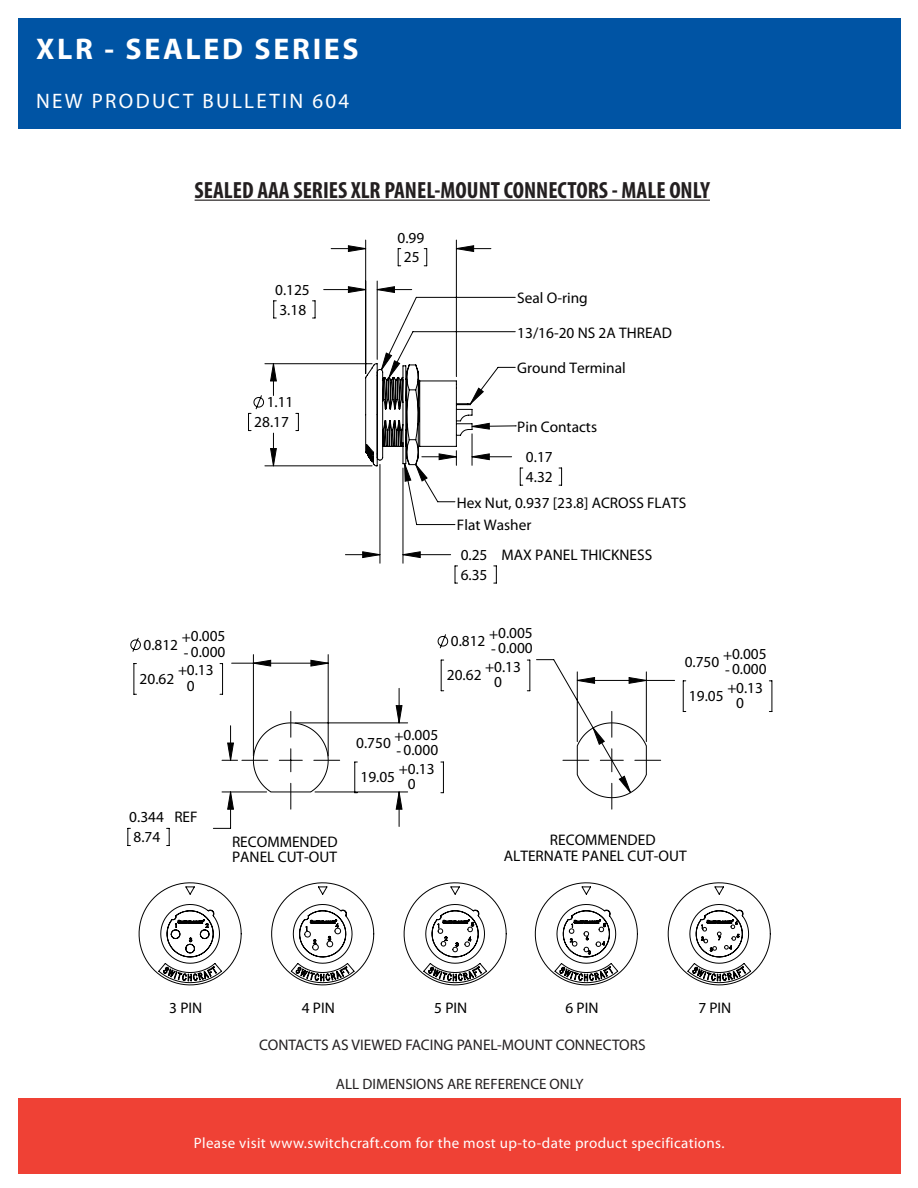
<style>
.page{position:relative;width:918px;height:1188px;background:#fff}
.page>*{position:absolute;margin:0;border:0;box-sizing:border-box;transform-origin:0 0}
.t1{font:700 30px "Myriad Pro";letter-spacing:.09em;color:#fff}
.t2{font:700 condensed 23.55px "Myriad Pro";color:#231f20}
.t3{font:21px "Myriad Pro";letter-spacing:.11em;color:#fff}
.t4{font:15.3px/15.3px "Myriad Pro";color:#010101}
.t5{font:15.3px "Myriad Pro";color:#231f20}
.t6{font:15px "Myriad Pro";letter-spacing:.025em;color:#fff}
.t7{font:15px "Myriad Pro";color:#231f20}
</style>
<div class="page">
<div style="left:18px;top:19px;width:882px;height:110px;background:#0054a4"></div>
<div style="left:18px;top:1099px;width:882px;height:75px;background:#ef4135"></div>
<hr style="left:195px;top:200px;width:515px;height:1px;background:#231f20">
<svg style="left:130px;top:637px;width:11px;height:15px"></svg>
<svg style="left:127px;top:654px;width:646px;height:192px"></svg>
<svg style="left:271px;top:246px;width:218px;height:312px"></svg>
<svg style="left:228px;top:660px;width:418px;height:149px"></svg>
<svg style="left:365px;top:363px;width:108px;height:104px"></svg>
<svg style="left:138px;top:882px;width:104px;height:104px"></svg>
<svg style="left:271px;top:882px;width:104px;height:104px"></svg>
<svg style="left:403px;top:882px;width:104px;height:104px"></svg>
<svg style="left:534px;top:882px;width:104px;height:104px"></svg>
<svg style="left:667px;top:882px;width:104px;height:104px"></svg>
<h1 class="t1" style="left:36px;top:31px;width:324px">XLR - SEALED SERIES</h1>
<h3 class="t3" style="left:36px;top:93px;width:315px">NEW PRODUCT BULLETIN 604</h3>
<h2 class="t2" style="left:195px;top:176px;width:517px">SEALED AAA SERIES XLR PANEL-MOUNT CONNECTORS - MALE ONLY</h2>
<p class="t4" style="left:275px;top:281px;width:36px;line-height:19.6px">0.125<br>3.18</p>
<p class="t4" style="left:254px;top:394px;width:41px;line-height:19.6px;text-align:right">1.11<br>28.17</p>
<p class="t4" style="left:144px;top:638px;width:36px">0.812</p>
<p class="t4" style="left:182px;top:630px;width:45px">+0.005 -0.000</p>
<p class="t4" style="left:140px;top:673px;width:36px">20.62</p>
<p class="t4" style="left:187px;top:664px;width:28px;text-indent:-9px">+0.13<br>0</p>
<p class="t4" style="left:129px;top:809px;width:36px;line-height:19.6px">0.344<br>8.74</p>
<p class="t4" style="left:174px;top:811px;width:25px">REF</p>
<p class="t4" style="left:232px;top:835px;width:107px">RECOMMENDED<br>PANEL CUT-OUT</p>
<p class="t4" style="left:398px;top:229px;width:28px;line-height:19.6px;text-align:center">0.99<br>25</p>
<p class="t4" style="left:517px;top:292px;width:72px">Seal O-ring</p>
<p class="t4" style="left:517px;top:326px;width:156px">13/16-20 NS 2A THREAD</p>
<p class="t4" style="left:517px;top:362px;width:110px">Ground Terminal</p>
<p class="t4" style="left:517px;top:420px;width:81px">Pin Contacts</p>
<p class="t4" style="left:526px;top:448px;width:28px;line-height:19.6px">0.17<br>4.32</p>
<p class="t4" style="left:457px;top:492px;width:231px;line-height:22.8px">Hex Nut, 0.937 [23.8] ACROSS FLATS<br>Flat Washer</p>
<p class="t4" style="left:461px;top:546px;width:28px;line-height:19.6px">0.25<br>6.35</p>
<p class="t4" style="left:502px;top:548px;width:152px">MAX PANEL THICKNESS</p>
<p class="t4" style="left:451px;top:635px;width:36px">0.812</p>
<p class="t4" style="left:489px;top:626px;width:45px">+0.005 -0.000</p>
<p class="t4" style="left:447px;top:669px;width:36px">20.62</p>
<p class="t4" style="left:494px;top:660px;width:28px;text-indent:-9px">+0.13<br>0</p>
<p class="t4" style="left:356px;top:737px;width:36px">0.750</p>
<p class="t4" style="left:395px;top:728px;width:45px">+0.005 -0.000</p>
<p class="t4" style="left:361px;top:771px;width:36px">19.05</p>
<p class="t4" style="left:408px;top:762px;width:28px;text-indent:-9px">+0.13<br>0</p>
<p class="t4" style="left:685px;top:656px;width:36px">0.750</p>
<p class="t4" style="left:723px;top:647px;width:45px">+0.005 -0.000</p>
<p class="t4" style="left:689px;top:690px;width:36px">19.05</p>
<p class="t4" style="left:736px;top:681px;width:28px;text-indent:-9px">+0.13<br>0</p>
<p class="t4" style="left:504px;top:834px;width:184px;text-indent:46px">RECOMMENDED<br>ALTERNATE PANEL CUT-OUT</p>
<p class="t4" style="left:169px;top:1001px;width:35px">3 PIN</p>
<p class="t4" style="left:302px;top:1001px;width:35px">4 PIN</p>
<p class="t4" style="left:434px;top:1001px;width:35px">5 PIN</p>
<p class="t4" style="left:565px;top:1001px;width:35px">6 PIN</p>
<p class="t4" style="left:698px;top:1001px;width:35px">7 PIN</p>
<p class="t5" style="left:259px;top:1039px;width:388px">CONTACTS AS VIEWED FACING PANEL-MOUNT CONNECTORS</p>
<p class="t7" style="left:336px;top:1074px;width:249px">ALL DIMENSIONS ARE REFERENCE ONLY</p>
<p class="t6" style="left:194px;top:1137px;width:532px">Please visit www.switchcraft.com for the most up-to-date product specifications.</p>
</div>
